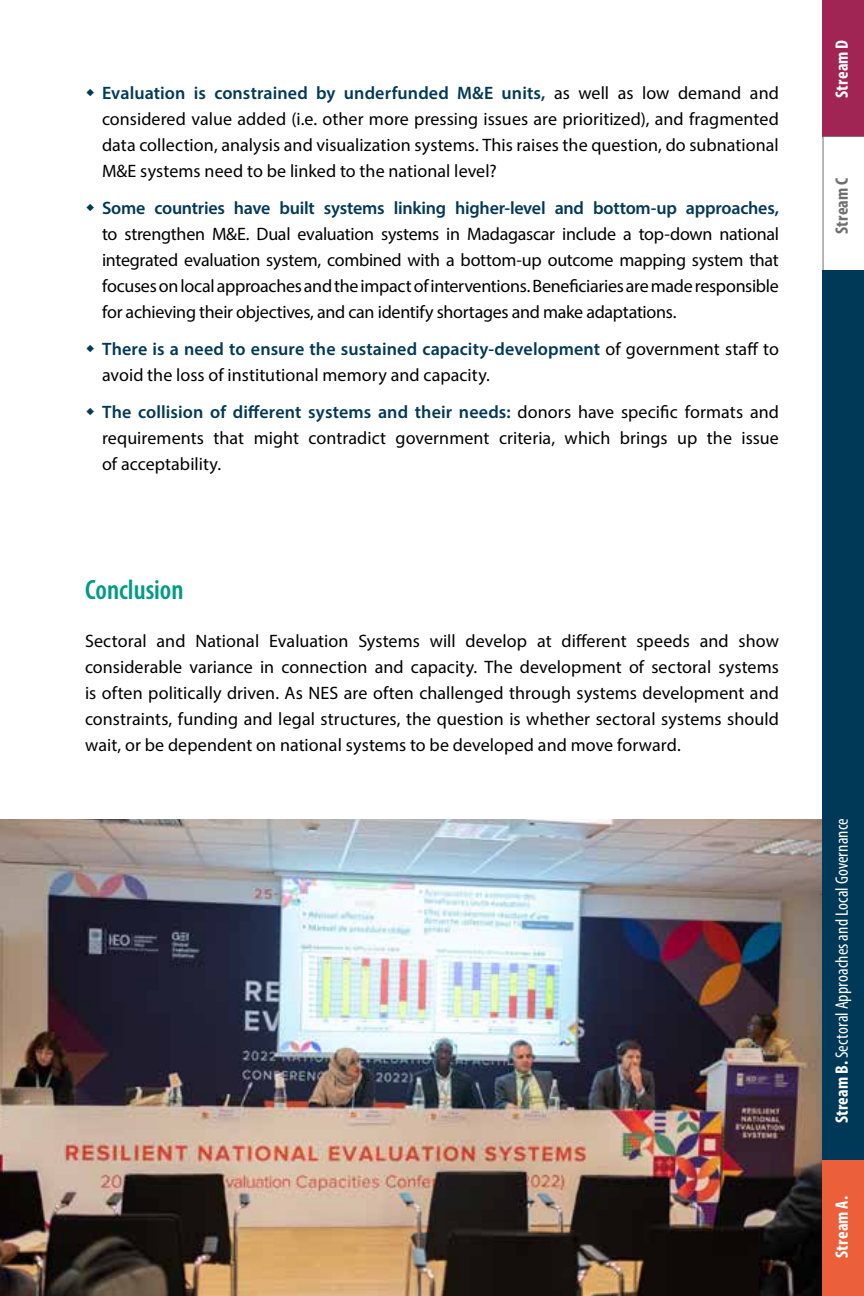
<style>
.page{position:relative;width:864px;height:1296px;background:#fff}
.page>*{position:absolute;margin:0;border:0;box-sizing:border-box;transform-origin:0 0}
.t1{font:600 condensed 28px "Myriad Pro";color:#009b85}
.t2{font:18px/26px "Myriad Pro";color:#000;text-align:justify}
.t3{font:600 18px "Myriad Pro";letter-spacing:-.015em;color:#003957}
.t4{font:condensed 18px "Myriad Pro";letter-spacing:.01em;color:#fff}
.t5{font:700 condensed 18px "Myriad Pro";letter-spacing:.01em;color:#fff}
.t6{font:700 condensed 18px "Myriad Pro";letter-spacing:.01em;color:#706f6f}
.s1{font-weight:600;color:#003957}
.s2{font-weight:700}
</style>
<div class="page">
<img style="left:0;top:820px;width:823px;height:476px">
<div style="left:823px;top:1160px;width:41px;height:136px;background:#eb5f3b"></div>
<div style="left:823px;top:0;width:41px;height:136px;background:#a02454"></div>
<svg style="left:823px;top:136px;width:41px;height:134px"></svg>
<div style="left:823px;top:270px;width:41px;height:890px;background:#003957"></div>
<p class="t2" style="left:102px;top:79px;width:678px"><span class="s1">Evaluation is constrained by underfunded M&amp;E units,</span> as well as low demand and considered value added (i.e. other more pressing issues are prioritized), and fragmented data collection, analysis and visualization systems. This raises the question, do subnational M&amp;E systems need to be linked to the national level?</p>
<p class="t3" style="left:102px;top:196px;width:678px">Some countries have built systems linking higher-level and bottom-up approaches,</p>
<p class="t2" style="left:102px;top:221px;width:678px">to strengthen M&amp;E. Dual evaluation systems in Madagascar include a top-down national integrated evaluation system, combined with a bottom-up outcome mapping system that focuses on local approaches and the impact of interventions. Beneficiaries are made responsible for achieving their objectives, and can identify shortages and make adaptations.</p>
<p class="t2" style="left:102px;top:336px;width:678px"><span class="s1">There is a need to ensure the sustained capacity-development</span> of government staff to avoid the loss of institutional memory and capacity.</p>
<p class="t2" style="left:102px;top:399px;width:678px"><span class="s1">The collision of different systems and their needs:</span> donors have specific formats and requirements that might contradict government criteria, which brings up the issue of acceptability.</p>
<h1 class="t1" style="left:85px;top:572px;width:100px">Conclusion</h1>
<p class="t2" style="left:85px;top:628px;width:695px">Sectoral and National Evaluation Systems will develop at different speeds and show considerable variance in connection and capacity. The development of sectoral systems is often politically driven. As NES are often challenged through systems development and constraints, funding and legal structures, the question is whether sectoral systems should wait, or be dependent on national systems to be developed and move forward.</p>
<p class="t5" style="left:831px;top:98px;width:59px;rotate:-90deg">Stream D</p>
<p class="t6" style="left:831px;top:234px;width:58px;rotate:-90deg">Stream C</p>
<p class="t4" style="left:831px;top:1123px;width:306px;rotate:-90deg"><span class="s2">Stream B.</span> Sectoral Approaches and Local Governance</p>
<p class="t5" style="left:831px;top:1258px;width:63px;rotate:-90deg">Stream A.</p>
</div>
